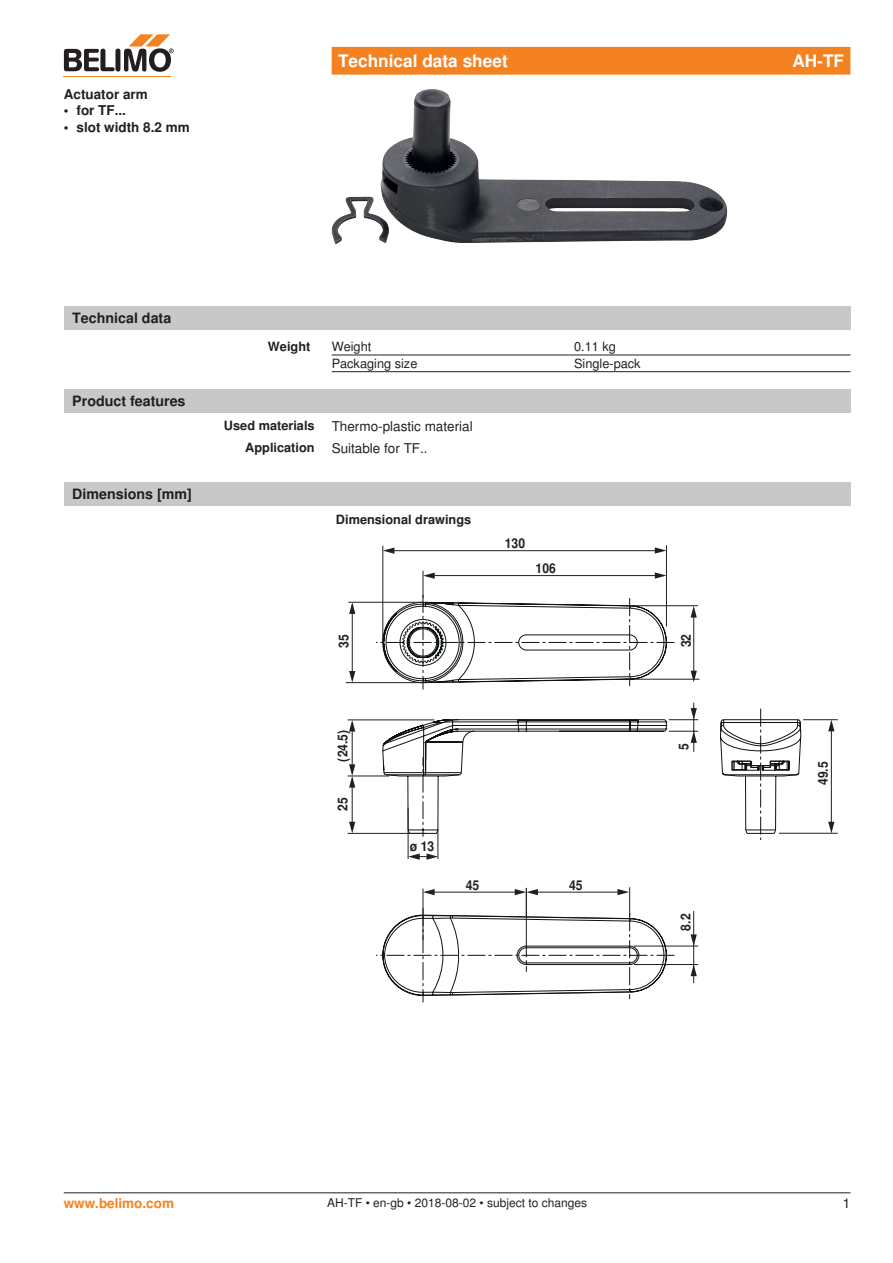
<style>
.page{position:relative;width:893px;height:1263px;background:#fff}
.page>*{position:absolute;margin:0;border:0;box-sizing:border-box;transform-origin:0 0}
.Rechtsbündig{font:700 17.25px "Nimbus Sans BEL";color:#fff}
.t1{font:700 14.25px "Nimbus Sans BEL";color:#231f20}
.Rechtsbündig_Footer{font:13.5px "Nimbus Sans BEL";color:#231f20}
.t2{font:700 13.5px "Nimbus Sans BEL";color:#231f20;scale:.9 1}
.Bulletpoints{font:700 13.5px "Nimbus Sans BEL";color:#231f20}
.t3{font:700 13.5px "Nimbus Sans BEL";color:#f58220}
.Einleitungstext{font:700 13.5px "Nimbus Sans BEL";color:#231f20}
.Rechtsbündig-2{font:700 12.75px "Nimbus Sans BEL";color:#231f20}
.Tabellentext_Technis{font:12.75px "Nimbus Sans BEL";color:#231f20}
.Tabellentext_1mm_Ein{font:12.75px "Nimbus Sans BEL";color:#231f20}
.Footer_EU_center{font:12px "Nimbus Sans BEL";color:#231f20}
</style>
<div class="page">
<hr style="left:64px;top:76px;width:107px;height:1px;background:#f58220">
<svg style="left:64px;top:34px;width:110px;height:38px"></svg>
<div style="left:332px;top:47px;width:518px;height:28px;background:#f58220"></div>
<img style="left:331px;top:89px;width:396px;height:155px">
<div style="left:64px;top:306px;width:786px;height:24px;background:#c7c8ca"></div>
<hr style="left:332px;top:355px;width:238px;height:1px;background:#231f20">
<hr style="left:570px;top:355px;width:280px;height:1px;background:#231f20">
<hr style="left:332px;top:371px;width:238px;height:1px;background:#231f20">
<hr style="left:570px;top:371px;width:280px;height:1px;background:#231f20">
<div style="left:64px;top:389px;width:786px;height:23px;background:#c7c8ca"></div>
<div style="left:64px;top:482px;width:786px;height:24px;background:#c7c8ca"></div>
<svg style="left:383px;top:606px;width:317px;height:167px"></svg>
<hr style="left:390px;top:550px;width:272px;height:1px;background:#231f20">
<svg style="left:655px;top:547px;width:11px;height:7px"></svg>
<svg style="left:384px;top:547px;width:10px;height:7px"></svg>
<hr style="left:666px;top:545px;width:1px;height:81px;background:#231f20">
<hr style="left:831px;top:725px;width:1px;height:98px;background:#231f20">
<svg style="left:828px;top:822px;width:6px;height:11px"></svg>
<svg style="left:828px;top:720px;width:6px;height:11px"></svg>
<hr style="left:779px;top:833px;width:59px;height:1px;background:#231f20">
<hr style="left:803px;top:719px;width:35px;height:1px;background:#231f20">
<svg style="left:376px;top:571px;width:298px;height:118px"></svg>
<hr style="left:352px;top:604px;width:1px;height:71px;background:#231f20">
<svg style="left:349px;top:671px;width:6px;height:11px"></svg>
<svg style="left:349px;top:603px;width:6px;height:11px"></svg>
<hr style="left:346px;top:682px;width:78px;height:1px;background:#231f20">
<hr style="left:348px;top:602px;width:75px;height:1px;background:#231f20">
<hr style="left:352px;top:783px;width:1px;height:43px;background:#231f20">
<svg style="left:349px;top:822px;width:6px;height:11px"></svg>
<hr style="left:348px;top:833px;width:78px;height:1px;background:#231f20">
<hr style="left:348px;top:776px;width:41px;height:1px;background:#231f20">
<hr style="left:352px;top:724px;width:1px;height:44px;background:#231f20">
<svg style="left:349px;top:764px;width:6px;height:24px"></svg>
<svg style="left:349px;top:721px;width:6px;height:10px"></svg>
<hr style="left:348px;top:720px;width:86px;height:1px;background:#231f20">
<hr style="left:693px;top:703px;width:1px;height:49px;background:#231f20">
<hr style="left:634px;top:964px;width:64px;height:1px;background:#231f20">
<hr style="left:693px;top:911px;width:1px;height:72px;background:#231f20">
<svg style="left:691px;top:934px;width:6px;height:12px"></svg>
<svg style="left:691px;top:965px;width:6px;height:11px"></svg>
<hr style="left:633px;top:946px;width:65px;height:1px;background:#231f20">
<hr style="left:383px;top:546px;width:1px;height:97px;background:#231f20">
<svg style="left:376px;top:887px;width:298px;height:115px"></svg>
<hr style="left:431px;top:892px;width:86px;height:1px;background:#231f20">
<hr style="left:423px;top:889px;width:1px;height:51px;background:#231f20">
<svg style="left:408px;top:708px;width:393px;height:152px"></svg>
<hr style="left:408px;top:808px;width:1px;height:51px;background:#231f20">
<hr style="left:693px;top:616px;width:1px;height:58px;background:#231f20">
<svg style="left:691px;top:671px;width:6px;height:11px"></svg>
<svg style="left:691px;top:606px;width:6px;height:11px"></svg>
<hr style="left:624px;top:679px;width:75px;height:1px;background:#231f20">
<hr style="left:623px;top:605px;width:75px;height:1px;background:#231f20">
<hr style="left:64px;top:1192px;width:786px;height:1px;background:#231f20">
<p class="Einleitungstext" style="left:64px;top:86px;width:86px">Actuator arm</p>
<p class="Bulletpoints" style="left:64px;top:103px;width:64px">• for TF...</p>
<p class="Bulletpoints" style="left:64px;top:119px;width:128px">• slot width 8.2 mm</p>
<p class="Rechtsbündig" style="left:338px;top:51px;width:171px">Technical data sheet</p>
<p class="Rechtsbündig" style="left:792px;top:51px;width:53px">AH-TF</p>
<p class="t1" style="left:72px;top:310px;width:100px">Technical data</p>
<p class="t1" style="left:72px;top:392px;width:115px">Product features</p>
<p class="t1" style="left:72px;top:486px;width:121px">Dimensions [mm]</p>
<p class="Rechtsbündig-2" style="left:268px;top:338px;width:44px">Weight</p>
<p class="Tabellentext_Technis" style="left:332px;top:338px;width:41px">Weight</p>
<p class="Tabellentext_1mm_Ein" style="left:574px;top:338px;width:43px">0.11 kg</p>
<p class="Tabellentext_Technis" style="left:332px;top:355px;width:87px">Packaging size</p>
<p class="Tabellentext_1mm_Ein" style="left:574px;top:355px;width:68px">Single-pack</p>
<p class="Rechtsbündig-2" style="left:224px;top:418px;width:92px">Used materials</p>
<p class="Rechtsbündig_Footer" style="left:332px;top:418px;width:143px">Thermo-plastic material</p>
<p class="Rechtsbündig-2" style="left:245px;top:440px;width:71px">Application</p>
<p class="Rechtsbündig_Footer" style="left:332px;top:440px;width:98px">Suitable for TF..</p>
<p class="Rechtsbündig-2" style="left:336px;top:511px;width:137px">Dimensional drawings</p>
<p class="t2" style="left:339px;top:648px;width:17px;rotate:-90deg">35</p>
<p class="t2" style="left:505px;top:538px;width:24px">130</p>
<p class="t2" style="left:536px;top:563px;width:24px">106</p>
<p class="t2" style="left:338px;top:761px;width:37px;rotate:-90deg">(24.5)</p>
<p class="t2" style="left:338px;top:811px;width:17px;rotate:-90deg">25</p>
<p class="t2" style="left:410px;top:841px;width:29px">ø 13</p>
<p class="t2" style="left:466px;top:880px;width:17px">45</p>
<p class="t2" style="left:569px;top:880px;width:17px">45</p>
<p class="t2" style="left:681px;top:647px;width:17px;rotate:-90deg">32</p>
<p class="t2" style="left:678px;top:750px;width:9px;rotate:-90deg">5</p>
<p class="t2" style="left:681px;top:930px;width:20px;rotate:-90deg">8.2</p>
<p class="t2" style="left:818px;top:785px;width:28px;rotate:-90deg">49.5</p>
<p class="t3" style="left:64px;top:1195px;width:112px">www.belimo.com</p>
<p class="Footer_EU_center" style="left:327px;top:1196px;width:262px">AH-TF • en-gb • 2018-08-02 • subject to changes</p>
<p class="Rechtsbündig_Footer" style="left:843px;top:1195px;width:9px">1</p>
</div>
